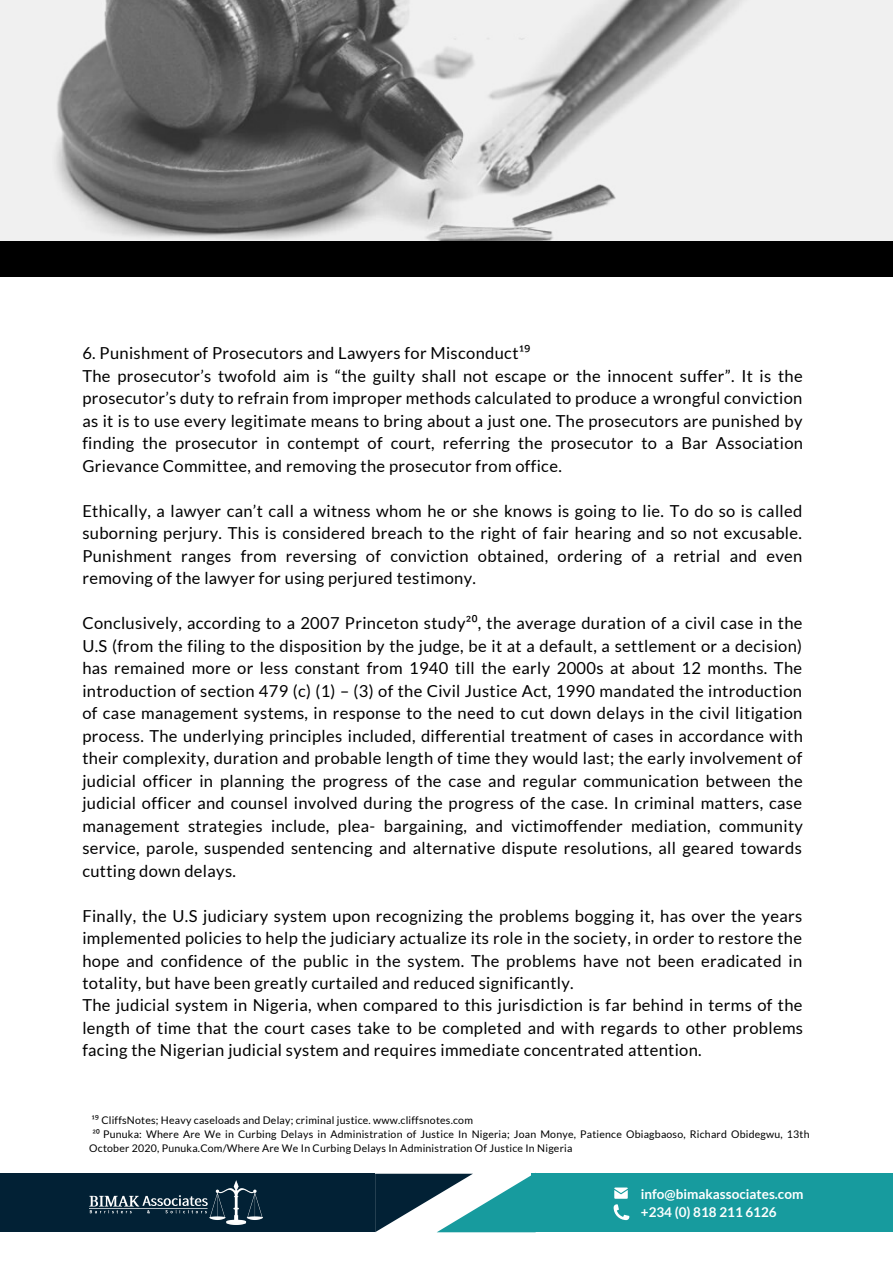
<style>
.page{position:relative;width:893px;height:1264px;background:#fff}
.page>*{position:absolute;margin:0;border:0;box-sizing:border-box;transform-origin:0 0}
.t1{font:16.5px/22.5px "Lato";letter-spacing:.02em;color:#000}
.t2{font:700 13.5px/18px "Lato";color:#fff}
.t3{font:10.5px/14.1px "Lato";letter-spacing:.02em;color:#000}
.s1{font-family:"Noto Sans"}
</style>
<div class="page">
<img style="left:0;top:0;width:892px;height:240px">
<div style="left:0;top:241px;width:892px;height:36px;background:#000"></div>
<div style="left:0;top:1173px;width:375px;height:59px;background:#022135"></div>
<div style="left:531px;top:1173px;width:361px;height:59px;background:#179b9e"></div>
<svg style="left:375px;top:1173px;width:156px;height:59px"></svg>
<img style="left:89px;top:1180px;width:173px;height:44px">
<svg style="left:613px;top:1204px;width:16px;height:15px"></svg>
<svg style="left:614px;top:1187px;width:13px;height:11px"></svg>
<p class="t1" style="left:82px;top:341px;width:722px">6. Punishment of Prosecutors and Lawyers for Misconduct¹<span class="s1">⁹<br></span>The prosecutor’s twofold aim is “the guilty shall not escape or the innocent suffer”. It is the prosecutor’s duty to refrain from improper methods calculated to produce a wrongful conviction as it is to use every legitimate means to bring about a just one. The prosecutors are punished by finding the prosecutor in contempt of court, referring the prosecutor to a Bar Association Grievance Committee, and removing the prosecutor from office.</p>
<p class="t1" style="left:82px;top:499px;width:721px;text-align:justify">Ethically, a lawyer can’t call a witness whom he or she knows is going to lie. To do so is called suborning perjury. This is considered breach to the right of fair hearing and so not excusable.<br>Punishment ranges from reversing of conviction obtained, ordering of a retrial and even removing of the lawyer for using perjured testimony.</p>
<p class="t1" style="left:82px;top:611px;width:722px;text-align:justify">Conclusively, according to a 2007 Princeton study²<span class="s1">⁰</span>, the average duration of a civil case in the U.S (from the filing to the disposition by the judge, be it at a default, a settlement or a decision) has remained more or less constant from 1940 till the early 2000s at about 12 months. The introduction of section 479 (c) (1) – (3) of the Civil Justice Act, 1990 mandated the introduction of case management systems, in response to the need to cut down delays in the civil litigation process. The underlying principles included, differential treatment of cases in accordance with their complexity, duration and probable length of time they would last; the early involvement of judicial officer in planning the progress of the case and regular communication between the judicial officer and counsel involved during the progress of the case. In criminal matters, case management strategies include, plea- bargaining, and victimoffender mediation, community service, parole, suspended sentencing and alternative dispute resolutions, all geared towards cutting down delays.</p>
<p class="t1" style="left:82px;top:903px;width:722px">Finally, the U.S judiciary system upon recognizing the problems bogging it, has over the years implemented policies to help the judiciary actualize its role in the society, in order to restore the hope and confidence of the public in the system. The problems have not been eradicated in totality, but have been greatly curtailed and reduced significantly.<br>The judicial system in Nigeria, when compared to this jurisdiction is far behind in terms of the length of time that the court cases take to be completed and with regards to other problems facing the Nigerian judicial system and requires immediate concentrated attention.</p>
<p class="t3" style="left:89px;top:1113px;width:721px">¹<span class="s1">⁹</span> CliffsNotes; Heavy caseloads and Delay; criminal justice. www.cliffsnotes.com<br>²<span class="s1">⁰</span> Punuka: Where Are We in Curbing Delays in Administration of Justice In Nigeria; Joan Monye, Patience Obiagbaoso, Richard Obidegwu, 13th<br>October 2020, Punuka.Com/Where Are We In Curbing Delays In Administration Of Justice In Nigeria</p>
<p class="t2" style="left:640px;top:1184px;width:164px">info@bimakassociates.com +234 (0) 818 211 6126</p>
</div>
